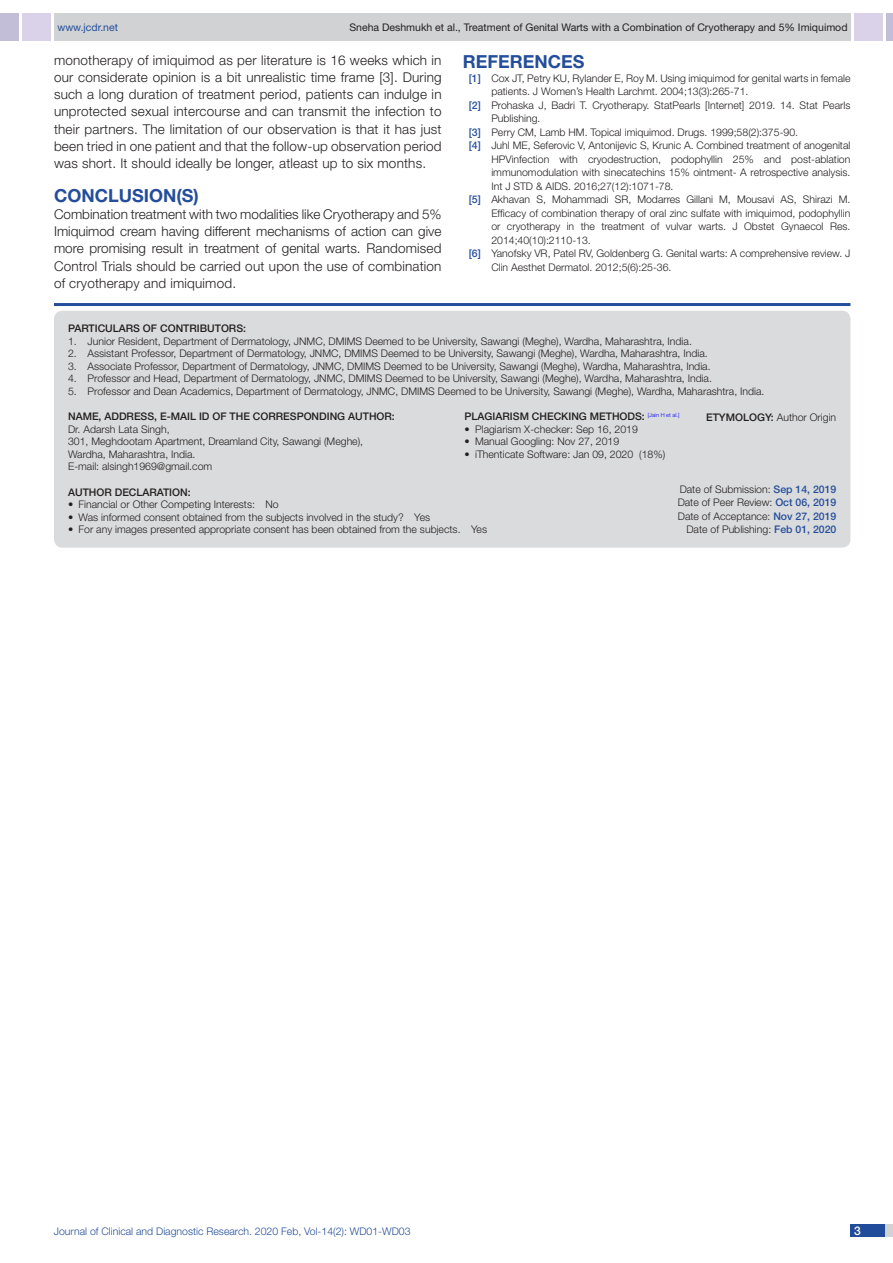
<style>
.page{position:relative;width:893px;height:1263px;background:#fff}
.page>*{position:absolute;margin:0;border:0;box-sizing:border-box;transform-origin:0 0}
.Heading{font:700 18px "Helvetica Neue";color:#244e9b}
.Body_text{font:300 13.5px/17.2px "Helvetica Neue";letter-spacing:.015em;color:#231f20;text-align:justify}
.t1{font:500 12px "Helvetica Neue";color:#fff}
.Partic_Contri_Txt{font:300 10.5px/12.6px "Helvetica Neue";color:#231f20}
.Partic_Contri_Head{font:500 10.5px "Helvetica Neue";color:#231f20}
.tb_txt{font:300 10.5px "Helvetica Neue";color:#231f20}
.t2{font:10.5px "Helvetica Neue";color:#231f20}
.t3{font:300 10.5px "Helvetica Neue";color:#244e9b}
.Partic_Contri_Head-2{font:300 10.5px "Helvetica Neue";color:#231f20}
.t4{font:10.5px "Helvetica Neue";color:#244e9b}
.Partic_Contri_Head-3{font:300 5.7px "Helvetica Neue";color:#00f}
.s1{font-weight:500;color:#244e9b}
.s2{font-weight:500;font-size:10.5px;color:#231f20}
.s3{font-weight:500}
</style>
<div class="page">
<div style="left:54px;top:13px;width:796px;height:28px;background:#d1d2d4"></div>
<div style="left:0;top:13px;width:19px;height:28px;background:#c2bed7"></div>
<div style="left:22px;top:13px;width:29px;height:28px;background:#d9d2e8"></div>
<div style="left:886px;top:13px;width:7px;height:28px;background:#c2bed7"></div>
<div style="left:854px;top:13px;width:29px;height:28px;background:#d9d2e8"></div>
<div style="left:850px;top:1224px;width:43px;height:13px;background:#d1d2d4"></div>
<div style="left:850px;top:1224px;width:35px;height:13px;background:#214c99"></div>
<hr style="left:54px;top:303px;width:796px;height:3px;background:#244e9b">
<div style="left:54px;top:311px;width:796px;height:237px;background:#dadbdc;border-radius:9px"></div>
<p class="t4" style="left:57px;top:21px;width:62px">www.jcdr.net</p>
<p class="t2" style="left:349px;top:21px;width:500px">Sneha Deshmukh et al., Treatment of Genital Warts with a Combination of Cryotherapy and 5% Imiquimod</p>
<p class="Body_text" style="left:54px;top:51px;width:389px">monotherapy of imiquimod as per literature is 16 weeks which in our considerate opinion is a bit unrealistic time frame [3]. During such a long duration of treatment period, patients can indulge in unprotected sexual intercourse and can transmit the infection to their partners. The limitation of our observation is that it has just been tried in one patient and that the follow-up observation period was short. It should ideally be longer, atleast up to six months.</p>
<p class="Heading" style="left:54px;top:184px;width:146px">CONCLUSION(S)</p>
<p class="Body_text" style="left:54px;top:205px;width:389px">Combination treatment with two modalities like Cryotherapy and 5% Imiquimod cream having different mechanisms of action can give more promising result in treatment of genital warts. Randomised Control Trials should be carried out upon the use of combination of cryotherapy and imiquimod.</p>
<p class="Heading" style="left:463px;top:51px;width:123px">REFERENCES</p>
<p class="Partic_Contri_Txt" style="left:469px;top:71px;width:383px"><span class="s1">[1]</span> Cox JT, Petry KU, Rylander E, Roy M. Using imiquimod for genital warts in female</p>
<p class="Partic_Contri_Txt" style="left:491px;top:85px;width:259px">patients. J Women’s Health Larchmt. 2004;13(3):265-71.</p>
<p class="Partic_Contri_Txt" style="left:469px;top:98px;width:383px"><span class="s1">[2]</span> Prohaska J, Badri T. Cryotherapy. StatPearls [Internet] 2019. 14. Stat Pearls</p>
<p class="Partic_Contri_Txt" style="left:491px;top:112px;width:51px">Publishing.</p>
<p class="Partic_Contri_Txt" style="left:469px;top:125px;width:331px"><span class="s1">[3]</span> Perry CM, Lamb HM. Topical imiquimod. Drugs. 1999;58(2):375-90.</p>
<p class="Partic_Contri_Txt" style="left:469px;top:139px;width:383px"><span class="s1">[4]</span> Juhl ME, Seferovic V, Antonijevic S, Krunic A. Combined treatment of anogenital</p>
<p class="Partic_Contri_Txt" style="left:491px;top:152px;width:361px">HPVinfection with cryodestruction, podophyllin 25% and post-ablation</p>
<p class="Partic_Contri_Txt" style="left:491px;top:166px;width:361px">immunomodulation with sinecatechins 15% ointment- A retrospective analysis.</p>
<p class="Partic_Contri_Txt" style="left:491px;top:179px;width:184px">Int J STD &amp; AIDS. 2016;27(12):1071-78.</p>
<p class="Partic_Contri_Txt" style="left:469px;top:193px;width:383px"><span class="s1">[5]</span> Akhavan S, Mohammadi SR, Modarres Gillani M, Mousavi AS, Shirazi M.</p>
<p class="Partic_Contri_Txt" style="left:491px;top:206px;width:361px">Efficacy of combination therapy of oral zinc sulfate with imiquimod, podophyllin</p>
<p class="Partic_Contri_Txt" style="left:491px;top:220px;width:361px">or cryotherapy in the treatment of vulvar warts. J Obstet Gynaecol Res.</p>
<p class="Partic_Contri_Txt" style="left:491px;top:233px;width:101px">2014;40(10):2110-13.</p>
<p class="Partic_Contri_Txt" style="left:469px;top:247px;width:383px"><span class="s1">[6]</span> Yanofsky VR, Patel RV, Goldenberg G. Genital warts: A comprehensive review. J</p>
<p class="Partic_Contri_Txt" style="left:491px;top:260px;width:182px">Clin Aesthet Dermatol. 2012;5(6):25-36.</p>
<p class="Partic_Contri_Head" style="left:68px;top:322px;width:13px">PARTI</p>
<p class="Partic_Contri_Head" style="left:98px;top:322px;width:85px">CULARS OF CONTRI</p>
<p class="Partic_Contri_Head" style="left:200px;top:322px;width:48px">BUTORS:</p>
<p class="Partic_Contri_Txt" style="left:68px;top:334px;width:625px">1. Junior Resident, Department of Dermatology, JNMC, DMIMS Deemed to be University, Sawangi (Meghe), Wardha, Maharashtra, India.</p>
<p class="Partic_Contri_Txt" style="left:68px;top:347px;width:641px">2. Assistant Professor, Department of Dermatology, JNMC, DMIMS Deemed to be University, Sawangi (Meghe), Wardha, Maharashtra, India.</p>
<p class="Partic_Contri_Txt" style="left:68px;top:359px;width:644px">3. Associate Professor, Department of Dermatology, JNMC, DMIMS Deemed to be University, Sawangi (Meghe), Wardha, Maharashtra, India.</p>
<p class="Partic_Contri_Txt" style="left:68px;top:372px;width:645px">4. Professor and Head, Department of Dermatology, JNMC, DMIMS Deemed to be University, Sawangi (Meghe), Wardha, Maharashtra, India.</p>
<p class="Partic_Contri_Txt" style="left:68px;top:385px;width:698px">5. Professor and Dean Academics, Department of Dermatology, JNMC, DMIMS Deemed to be University, Sawangi (Meghe), Wardha, Maharashtra, India.</p>
<p class="Partic_Contri_Head" style="left:465px;top:410px;width:20px">PLAGIARI</p>
<p class="Partic_Contri_Head" style="left:513px;top:410px;width:56px">SM CHECKING</p>
<p class="Partic_Contri_Head" style="left:590px;top:410px;width:9px">METH</p>
<p class="Partic_Contri_Head-3" style="left:620px;top:411px;width:61px"><span class="s2">ODS:</span> [Jain H et al.]</p>
<p class="tb_txt" style="left:465px;top:422px;width:175px">• Plagiarism X-checker: Sep 16, 2019</p>
<p class="tb_txt" style="left:465px;top:435px;width:156px">• Manual Googling: Nov 27, 2019</p>
<p class="tb_txt" style="left:465px;top:448px;width:202px">• iThenticate Software: Jan 09, 2020 (18%)</p>
<p class="Partic_Contri_Head" style="left:68px;top:410px;width:9px">NAME</p>
<p class="Partic_Contri_Head" style="left:99px;top:410px;width:80px">, ADDRESS, E-MAI</p>
<p class="Partic_Contri_Head" style="left:190px;top:410px;width:48px">L ID OF THE</p>
<p class="Partic_Contri_Head" style="left:253px;top:410px;width:24px">CORRE</p>
<p class="Partic_Contri_Head" style="left:290px;top:410px;width:44px">SPONDING</p>
<p class="Partic_Contri_Head" style="left:348px;top:410px;width:8px">AUTH</p>
<p class="Partic_Contri_Head" style="left:377px;top:410px;width:20px">OR:</p>
<p class="Partic_Contri_Head" style="left:706px;top:411px;width:38px">ETYMOLO</p>
<p class="Partic_Contri_Head-2" style="left:757px;top:410px;width:81px"><span class="s3">GY:</span> Author Origin</p>
<p class="Partic_Contri_Txt" style="left:68px;top:422px;width:103px">Dr. Adarsh Lata Singh,</p>
<p class="Partic_Contri_Txt" style="left:68px;top:435px;width:297px">301, Meghdootam Apartment, Dreamland City, Sawangi (Meghe),<br>Wardha, Maharashtra, India.</p>
<p class="Partic_Contri_Txt" style="left:68px;top:460px;width:146px">E-mail: alsingh1969@gmail.com</p>
<p class="Partic_Contri_Txt" style="left:680px;top:483px;width:158px">Date of Submission: <span class="s1">SEP 14, 2019</span></p>
<p class="Partic_Contri_Txt" style="left:678px;top:496px;width:160px">Date of Peer Review: <span class="s1">OCT 06, 2019</span></p>
<p class="Partic_Contri_Txt" style="left:678px;top:510px;width:160px">Date of Acceptance: <span class="s1">NOV 27, 2019</span></p>
<p class="Partic_Contri_Txt" style="left:686px;top:523px;width:151px">Date of Publishing: <span class="s1">FEB 01, 2020</span></p>
<p class="Partic_Contri_Head" style="left:68px;top:485px;width:124px">AUTHO R DECLARATION:</p>
<p class="Partic_Contri_Txt" style="left:68px;top:498px;width:212px">• Financial or Other Competing Interests: No</p>
<p class="Partic_Contri_Txt" style="left:68px;top:510px;width:364px">• Was informed consent obtained from the subjects involved in the study? Yes</p>
<p class="Partic_Contri_Txt" style="left:68px;top:523px;width:420px">• For any images presented appropriate consent has been obtained from the subjects. Yes</p>
<p class="t3" style="left:54px;top:1225px;width:358px">Journal of Clinical and Diagnostic Research. 2020 Feb, Vol-14(2): WD01-WD03</p>
<p class="t1" style="left:854px;top:1223px;width:8px">3</p>
</div>
